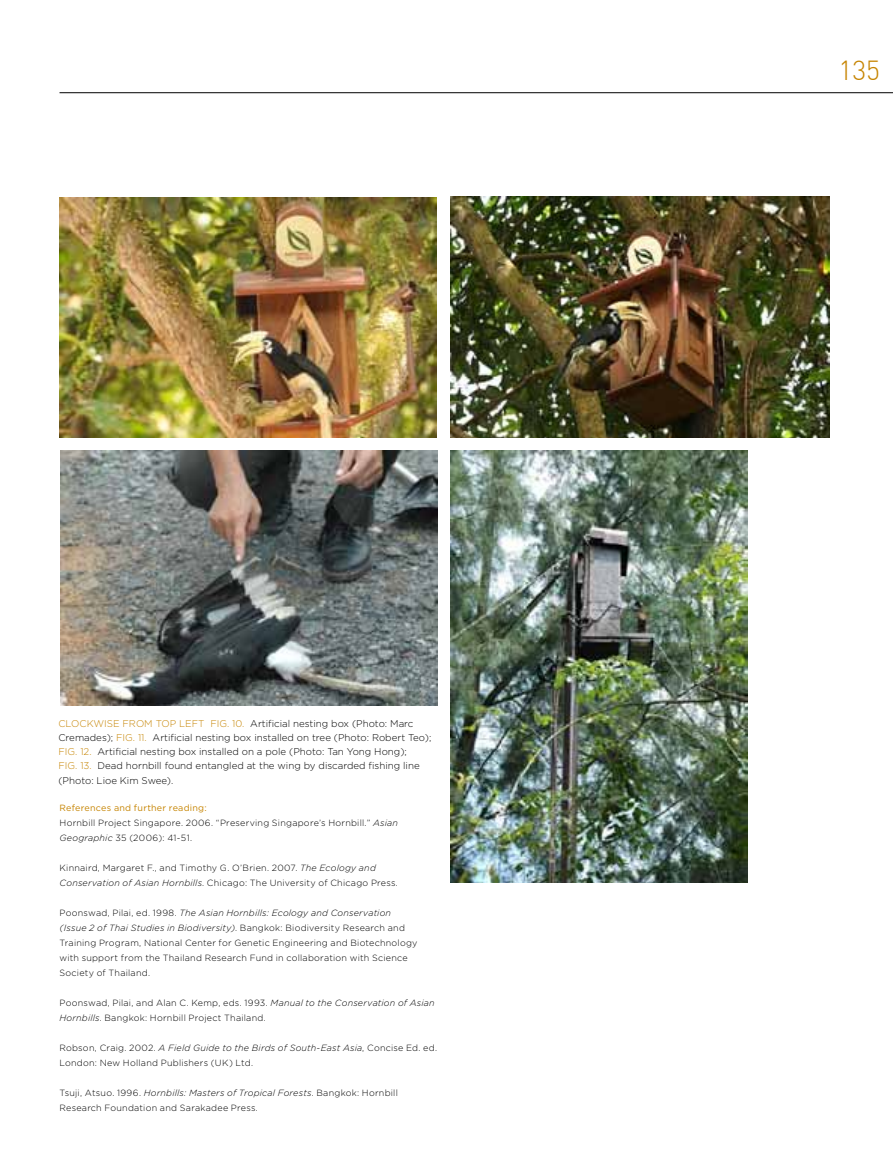
<style>
.page{position:relative;width:893px;height:1170px;background:#fff}
.page>*{position:absolute;margin:0;border:0;box-sizing:border-box;transform-origin:0 0}
.t1{font:300 27px "DIN";color:#c68400}
.t2{font:300 9.75px/14.2px "Gotham";color:#000}
.t3{font:300 9.75px "Gotham";color:#c68400}
.t4{font:300 9px/15px "Gotham";letter-spacing:.025em;color:#000}
.s1{color:#c68400}
.s2{font-weight:400;color:#c68400}
.s3{font-style:italic}
</style>
<div class="page">
<hr style="left:60px;top:92px;width:833px;height:1px;background:#000">
<img style="left:59px;top:197px;width:378px;height:241px">
<img style="left:451px;top:196px;width:378px;height:242px">
<img style="left:451px;top:450px;width:296px;height:432px">
<img style="left:60px;top:450px;width:378px;height:255px">
<p class="t2" style="left:58px;top:715px;width:374px;text-indent:152px"><span class="s1">Fig. 10.</span> Artificial nesting box (Photo: Marc Cremades); <span class="s1">Fig. 11.</span> Artificial nesting box installed on tree (Photo: Robert Teo); <span class="s1">Fig. 12.</span> Artificial nesting box installed on a pole (Photo: Tan Yong Hong);<br><span class="s1">Fig. 13.</span> Dead hornbill found entangled at the wing by discarded fishing line (Photo: Lioe Kim Swee).</p>
<p class="t3" style="left:58px;top:717px;width:15px">Clockwise</p>
<p class="t3" style="left:123px;top:717px;width:9px">from</p>
<p class="t3" style="left:156px;top:717px;width:31px">TOP left</p>
<p class="t4" style="left:60px;top:800px;width:340px"><span class="s2">References and further reading:<br></span>Hornbill Project Singapore. 2006. “Preserving Singapore’s Hornbill.” <span class="s3">Asian<br>Geographic</span> 35 (2006): 41-51.</p>
<p class="t4" style="left:60px;top:860px;width:340px">Kinnaird, Margaret F., and Timothy G. O’Brien. 2007. <span class="s3">The Ecology and<br>Conservation of Asian Hornbills</span>. Chicago: The University of Chicago Press.</p>
<p class="t4" style="left:60px;top:905px;width:359px">Poonswad, Pilai, ed. 1998. <span class="s3">The Asian Hornbills: Ecology and Conservation (Issue 2 of Thai Studies in Biodiversity)</span>. Bangkok: Biodiversity Research and Training Program, National Center for Genetic Engineering and Biotechnology with support from the Thailand Research Fund in collaboration with Science Society of Thailand.</p>
<p class="t4" style="left:60px;top:995px;width:377px">Poonswad, Pilai, and Alan C. Kemp, eds. 1993. <span class="s3">Manual to the Conservation of Asian<br>Hornbills</span>. Bangkok: Hornbill Project Thailand.</p>
<p class="t4" style="left:60px;top:1040px;width:379px">Robson, Craig. 2002. <span class="s3">A Field Guide to the Birds of South-East Asia</span>, Concise Ed. ed.<br>London: New Holland Publishers (UK) Ltd.</p>
<p class="t4" style="left:60px;top:1085px;width:340px">Tsuji, Atsuo. 1996. <span class="s3">Hornbills: Masters of Tropical Forests</span>. Bangkok: Hornbill<br>Research Foundation and Sarakadee Press.</p>
<h1 class="t1" style="left:838px;top:53px;width:43px">135</h1>
</div>
